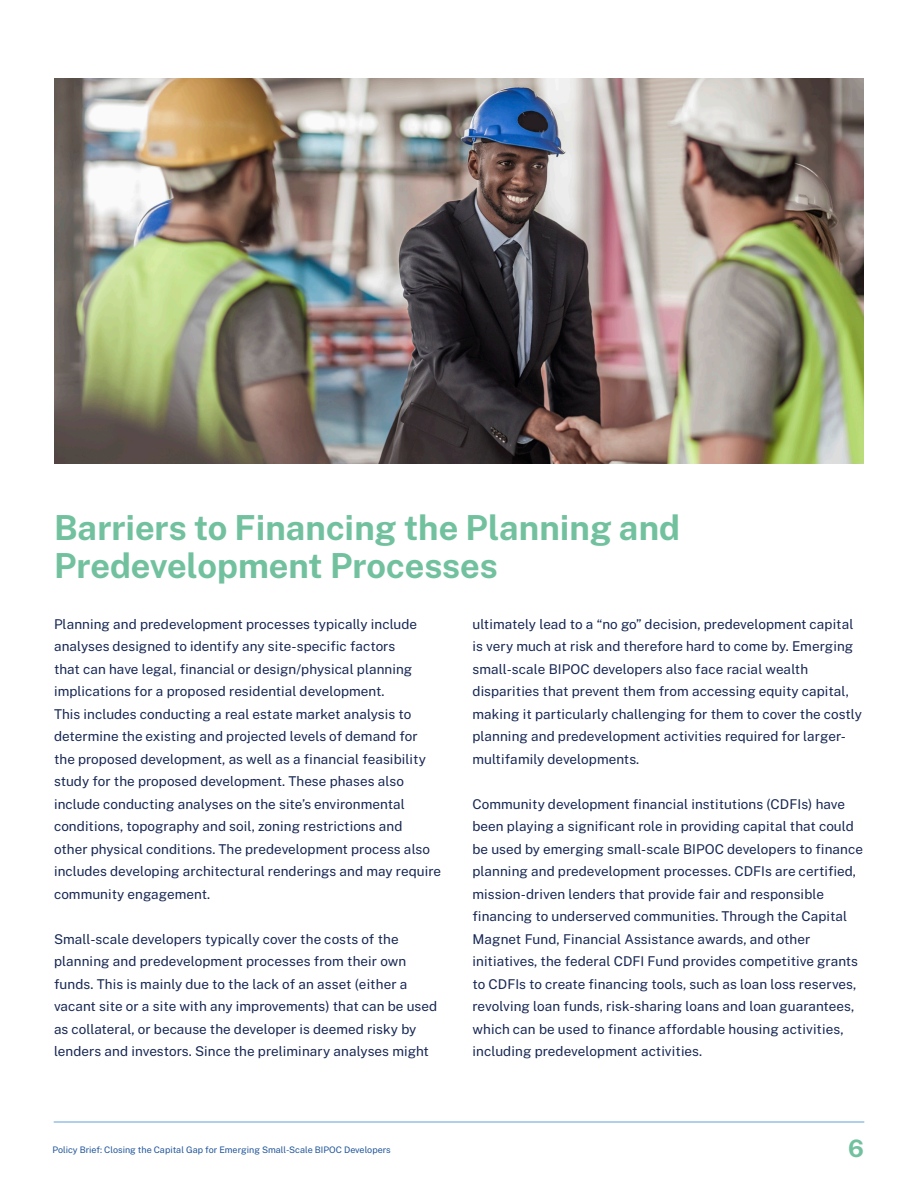
<style>
.page{position:relative;width:918px;height:1188px;background:#fff}
.page>*{position:absolute;margin:0;border:0;box-sizing:border-box;transform-origin:0 0}
.t1{font:700 34.5px/37.5px "Public Sans";color:#72c19e}
.t2{font:700 24px "Public Sans";color:#72c19e}
.t3{font:13.5px/22.5px "Public Sans";letter-spacing:.005em;color:#182854}
.t4{font:9px "Public Sans";color:#21559a}
</style>
<div class="page">
<hr style="left:54px;top:1122px;width:810px;height:1px;background:#61a1d7">
<img style="left:54px;top:78px;width:810px;height:386px">
<p class="t1" style="left:54px;top:507px;width:628px">Barriers to Financing the Planning and<br>Predevelopment Processes</p>
<p class="t3" style="left:54px;top:612px;width:389px">Planning and predevelopment processes typically include analyses designed to identify any site-specific factors<br>that can have legal, financial or design/physical planning implications for a proposed residential development.<br>This includes conducting a real estate market analysis to determine the existing and projected levels of demand for the proposed development, as well as a financial feasibility study for the proposed development. These phases also include conducting analyses on the site’s environmental conditions, topography and soil, zoning restrictions and<br>other physical conditions. The predevelopment process also includes developing architectural renderings and may require community engagement.</p>
<p class="t3" style="left:54px;top:927px;width:385px">Small-scale developers typically cover the costs of the planning and predevelopment processes from their own funds. This is mainly due to the lack of an asset (either a vacant site or a site with any improvements) that can be used as collateral, or because the developer is deemed risky by lenders and investors. Since the preliminary analyses might</p>
<p class="t3" style="left:472px;top:612px;width:391px">ultimately lead to a “no go” decision, predevelopment capital is very much at risk and therefore hard to come by. Emerging small-scale BIPOC developers also face racial wealth disparities that prevent them from accessing equity capital, making it particularly challenging for them to cover the costly planning and predevelopment activities required for larger&shy;multifamily developments.</p>
<p class="t3" style="left:472px;top:792px;width:392px">Community development financial institutions (CDFIs) have been playing a significant role in providing capital that could be used by emerging small-scale BIPOC developers to finance planning and predevelopment processes. CDFIs are certified, mission-driven lenders that provide fair and responsible financing to underserved communities. Through the Capital Magnet Fund, Financial Assistance awards, and other initiatives, the federal CDFI Fund provides competitive grants to CDFIs to create financing tools, such as loan loss reserves, revolving loan funds, risk-sharing loans and loan guarantees, which can be used to finance affordable housing activities, including predevelopment activities.</p>
<p class="t4" style="left:52px;top:1144px;width:340px">Policy Brief: Closing the Capital Gap for Emerging Small-Scale BIPOC Developers</p>
<h2 class="t2" style="left:848px;top:1131px;width:17px">6</h2>
</div>
